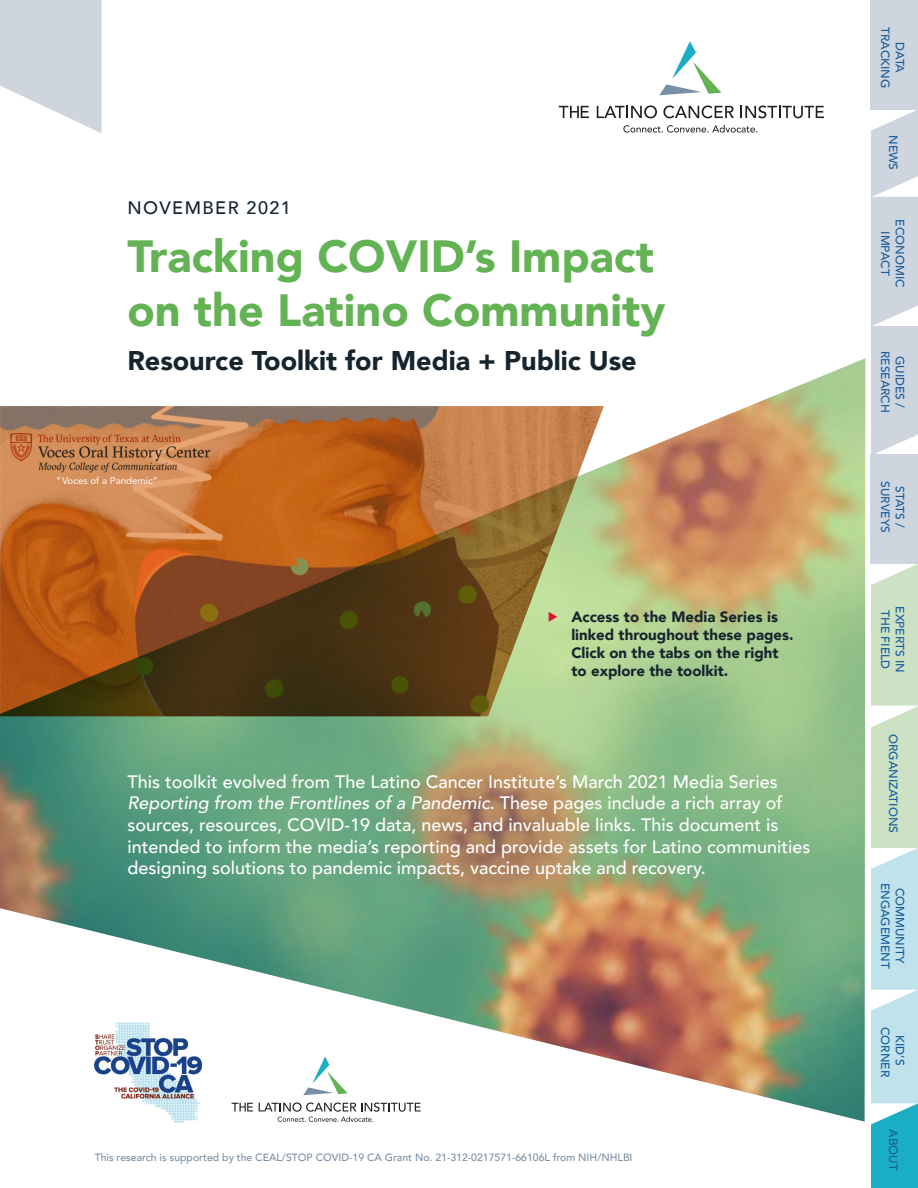
<style>
.page{position:relative;width:918px;height:1188px;background:#fff}
.page>*{position:absolute;margin:0;border:0;box-sizing:border-box;transform-origin:0 0}
.Cover_Title{font:900 45px/54px "Avenir";color:#63b253}
.Cover_Tagline{font:900 27px "Avenir";color:#16242e}
.Cover_Subtitle{font:500 18px/21.6px "Avenir";color:#fff}
.Cover_Date{font:500 18px "Avenir";letter-spacing:.08em;color:#16242e}
.Cover_Subhead{font:900 15px/18px "Avenir";color:#16242e}
.Tab{font:500 12px/14.4px "Avenir";color:#175d9e;text-align:center}
.t1{font:500 10.5px "Avenir";color:#788fa5}
.t2{font:500 9.75px "Avenir";color:#fff}
.s1{font-style:italic}
</style>
<div class="page">
<img style="left:0;top:714px;width:865px;height:194px">
<svg style="left:558px;top:0;width:316px;height:714px"></svg>
<svg style="left:0;top:908px;width:865px;height:214px"></svg>
<div style="left:92px;top:1021px;width:114px;height:104px;background:#fff"></div>
<img style="left:94px;top:1022px;width:107px;height:100px">
<img style="left:0;top:406px;width:604px;height:310px">
<img style="left:8px;top:430px;width:203px;height:48px">
<svg style="left:303px;top:1057px;width:45px;height:38px"></svg>
<svg style="left:259px;top:1103px;width:162px;height:19px"></svg>
<svg style="left:232px;top:1103px;width:21px;height:8px"></svg>
<svg style="left:597px;top:105px;width:60px;height:13px"></svg>
<svg style="left:663px;top:105px;width:71px;height:13px"></svg>
<svg style="left:741px;top:105px;width:83px;height:13px"></svg>
<svg style="left:659px;top:41px;width:62px;height:54px"></svg>
<svg style="left:623px;top:125px;width:134px;height:8px"></svg>
<svg style="left:559px;top:106px;width:30px;height:12px"></svg>
<svg style="left:0;top:0;width:102px;height:133px"></svg>
<div style="left:871px;top:0;width:47px;height:109px;background:#cfd5de"></div>
<svg style="left:871px;top:110px;width:47px;height:345px;background:#d4d9e1"></svg>
<svg style="left:871px;top:564px;width:47px;height:624px;background:#b6ded7"></svg>
<div style="left:871px;top:455px;width:47px;height:109px;background:#cfd5de"></div>
<svg style="left:549px;top:612px;width:9px;height:10px"></svg>
<p class="Cover_Date" style="left:127px;top:192px;width:165px">NOVEMBER 2021</p>
<p class="Cover_Title" style="left:127px;top:228px;width:540px">Tracking COVID’s Impact on the Latino Community</p>
<p class="Cover_Tagline" style="left:127px;top:337px;width:511px">Resource Toolkit for Media + Public Use</p>
<p class="t2" style="left:57px;top:472px;width:102px">“Voces of a Pandemic”</p>
<p class="Cover_Subhead" style="left:571px;top:607px;width:224px">Access to the Media Series is linked throughout these pages.<br>Click on the tabs on the right to explore the toolkit.</p>
<p class="Cover_Subtitle" style="left:127px;top:770px;width:685px">This toolkit evolved from The Latino Cancer Institute’s March 2021 Media Series <span class="s1">Reporting from the Frontlines of a Pandemic</span>. These pages include a rich array of sources, resources, COVID-19 data, news, and invaluable links. This document is intended to inform the media’s reporting and provide assets for Latino communities designing solutions to pandemic impacts, vaccine uptake and recovery.</p>
<p class="t1" style="left:95px;top:1149px;width:539px">This research is supported by the CEAL/STOP COVID-19 CA Grant No. 21-312-0217571-66106L from NIH/NHLBI</p>
<p class="Tab" style="left:893px;top:27px;width:63px;rotate:90deg">TRACKING</p>
<p class="Tab" style="left:908px;top:42px;width:32px;rotate:90deg">DATA</p>
<p class="Tab" style="left:901px;top:135px;width:37px;rotate:90deg">NEWS</p>
<p class="Tab" style="left:908px;top:219px;width:69px;rotate:90deg">ECONOMIC</p>
<p class="Tab" style="left:893px;top:231px;width:46px;rotate:90deg">IMPACT</p>
<p class="Tab" style="left:908px;top:351px;width:63px;rotate:90deg">GUIDES /<br>RESEARCH</p>
<p class="Tab" style="left:893px;top:481px;width:53px;rotate:90deg">SURVEYS</p>
<p class="Tab" style="left:908px;top:486px;width:43px;rotate:90deg">STATS /</p>
<p class="Tab" style="left:908px;top:606px;width:68px;rotate:90deg">EXPERTS IN<br>THE FIELD</p>
<p class="Tab" style="left:901px;top:734px;width:100px;rotate:90deg">ORGANIZATIONS</p>
<p class="Tab" style="left:908px;top:883px;width:87px;rotate:90deg">COMMUNITY<br>ENGAGEMENT</p>
<p class="Tab" style="left:893px;top:1027px;width:51px;rotate:90deg">CORNER</p>
<p class="Tab" style="left:908px;top:1035px;width:32px;rotate:90deg">KID’S</p>
<p class="Tab" style="left:901px;top:1129px;width:43px;rotate:90deg">ABOUT</p>
</div>
